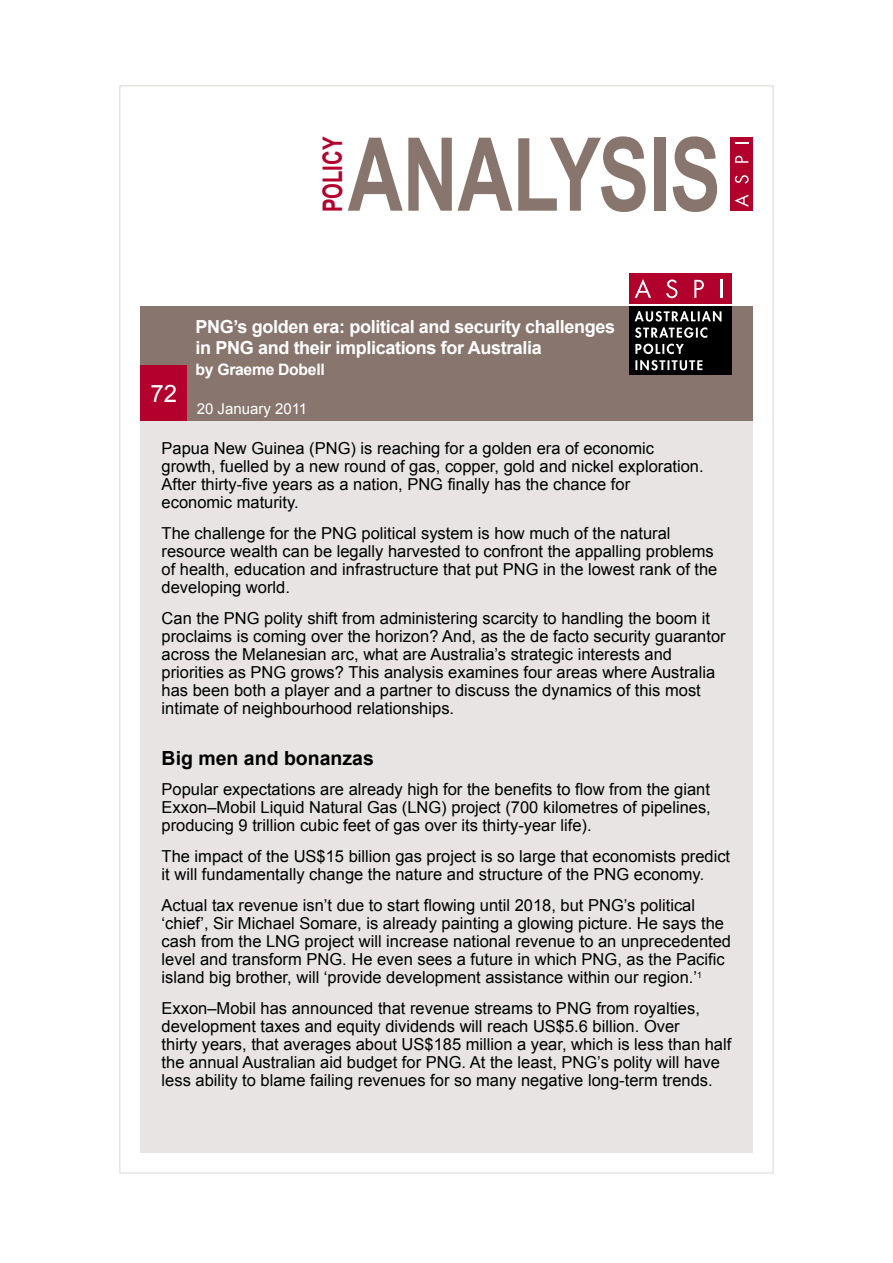
<style>
.page{position:relative;width:893px;height:1263px;background:#fff}
.page>*{position:absolute;margin:0;border:0;box-sizing:border-box;transform-origin:0 0}
.t1{font:700 102px "Arial";letter-spacing:-.005em;color:#88766e;scale:.75 1}
.t2{font:700 27px "Arial";color:#b3002c;scale:.75 1}
.t3{font:24px "Arial";color:#fff}
.t4{font:700 19.5px "Arial";color:#000}
.t5{font:700 18px/21px "Arial";letter-spacing:-.02em;color:#fff}
.t6{font:16.5px/18px "Arial";color:#000}
.t7{font:700 15.75px "Arial";letter-spacing:-.02em;color:#fff}
.t8{font:15px "Arial";color:#fff}
</style>
<div class="page">
<div style="left:730px;top:138px;width:23px;height:73px;background:#b2002c"></div>
<svg style="left:734px;top:195px;width:14px;height:12px"></svg>
<svg style="left:735px;top:175px;width:14px;height:9px"></svg>
<svg style="left:735px;top:156px;width:13px;height:7px"></svg>
<svg style="left:735px;top:142px;width:13px;height:1px"></svg>
<div style="left:140px;top:421px;width:613px;height:731px;background:#e8e4e3"></div>
<div style="left:140px;top:306px;width:613px;height:115px;background:#88766e"></div>
<div style="left:629px;top:306px;width:102px;height:69px;background:#000"></div>
<div style="left:629px;top:273px;width:102px;height:31px;background:#b2002c"></div>
<svg style="left:635px;top:279px;width:16px;height:19px"></svg>
<svg style="left:666px;top:279px;width:11px;height:19px"></svg>
<svg style="left:694px;top:280px;width:10px;height:18px"></svg>
<svg style="left:720px;top:280px;width:2px;height:18px"></svg>
<svg style="left:635px;top:344px;width:67px;height:26px"></svg>
<svg style="left:635px;top:311px;width:86px;height:27px"></svg>
<div style="left:140px;top:366px;width:47px;height:55px;background:#b3002c"></div>
<h2 class="t2" style="left:315px;top:212px;width:102px;rotate:-90deg">POLICY</h2>
<h1 class="t1" style="left:348px;top:108px;width:499px">ANALYSIS</h1>
<h3 class="t3" style="left:150px;top:378px;width:28px">72</h3>
<p class="t5" style="left:196px;top:317px;width:421px">PNG’s golden era: political and security challenges in PNG and their implications for Australia</p>
<p class="t7" style="left:196px;top:360px;width:131px">by Graeme Dobell</p>
<p class="t8" style="left:197px;top:398px;width:112px">20 January 2011</p>
<p class="t6" style="left:162px;top:440px;width:544px">Papua New Guinea (PNG) is reaching for a golden era of economic growth, fuelled by a new round of gas, copper, gold and nickel exploration.<br>After thirty‑five years as a nation, PNG finally has the chance for economic maturity.</p>
<p class="t6" style="left:162px;top:524px;width:557px">The challenge for the PNG political system is how much of the natural resource wealth can be legally harvested to confront the appalling problems of health, education and infrastructure that put PNG in the lowest rank of the developing world.</p>
<p class="t6" style="left:162px;top:609px;width:566px">Can the PNG polity shift from administering scarcity to handling the boom it proclaims is coming over the horizon? And, as the de facto security guarantor across the Melanesian arc, what are Australia’s strategic interests and priorities as PNG grows? This analysis examines four areas where Australia has been both a player and a partner to discuss the dynamics of this most intimate of neighbourhood relationships.</p>
<p class="t4" style="left:162px;top:745px;width:214px">Big men and bonanzas</p>
<p class="t6" style="left:162px;top:781px;width:551px;text-align:justify">Popular expectations are already high for the benefits to flow from the giant Exxon–Mobil Liquid Natural Gas (LNG) project (700 kilometres of pipelines, producing 9 trillion cubic feet of gas over its thirty-year life).</p>
<p class="t6" style="left:162px;top:847px;width:570px">The impact of the US$15 billion gas project is so large that economists predict it will fundamentally change the nature and structure of the PNG economy.</p>
<p class="t6" style="left:162px;top:896px;width:571px">Actual tax revenue isn’t due to start flowing until 2018, but PNG’s political ‘chief’, Sir Michael Somare, is already painting a glowing picture. He says the cash from the LNG project will increase national revenue to an unprecedented level and transform PNG. He even sees a future in which PNG, as the Pacific island big brother, will ‘provide development assistance within our region.’<sup>1</sup></p>
<p class="t6" style="left:162px;top:999px;width:571px">Exxon–Mobil has announced that revenue streams to PNG from royalties, development taxes and equity dividends will reach US$5.6 billion. Over<br>thirty years, that averages about US$185 million a year, which is less than half the annual Australian aid budget for PNG. At the least, PNG’s polity will have less ability to blame failing revenues for so many negative long-term trends.</p>
</div>
